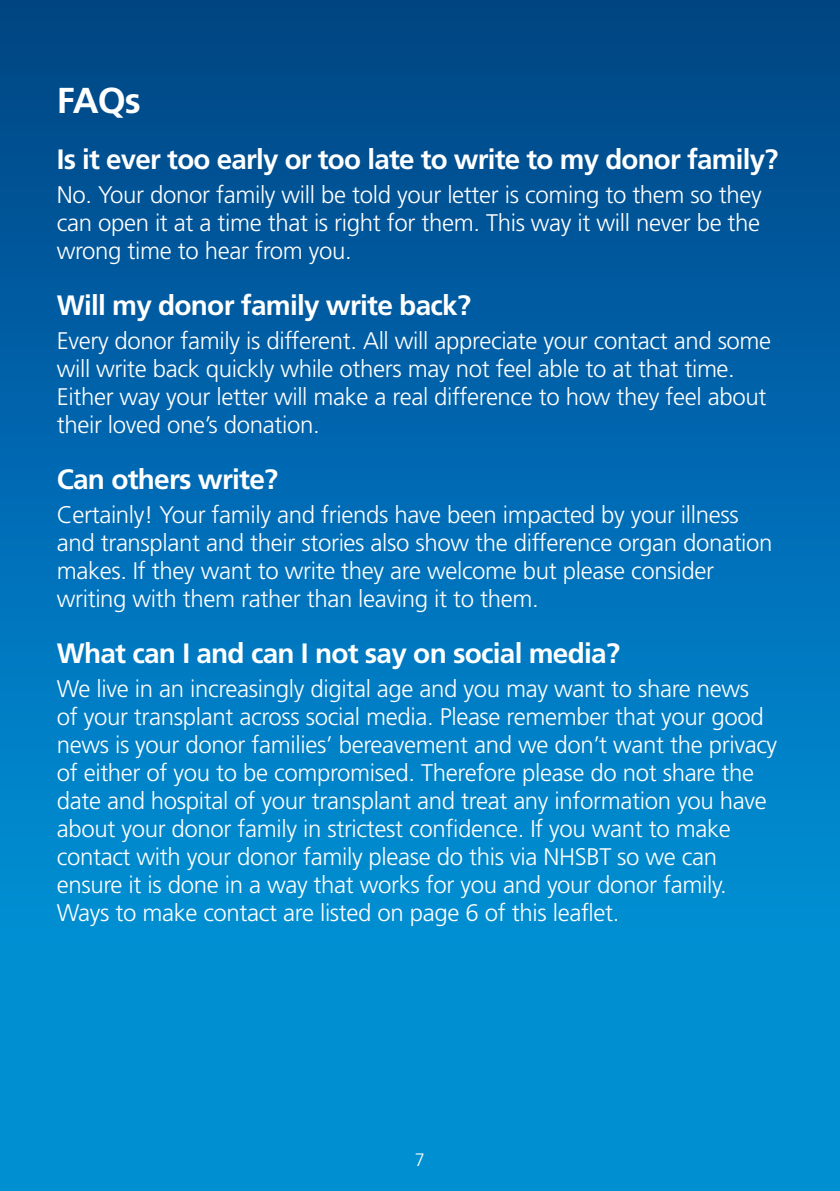
<style>
.page{position:relative;width:840px;height:1191px;background:#fff}
.page>*{position:absolute;margin:0;border:0;box-sizing:border-box;transform-origin:0 0}
.Sub_Headings{font:700 36px "Frutiger";color:#fff}
.sub_sub_head{font:700 28px "Frutiger";letter-spacing:-.025em;color:#fff}
.Body_Type{font:300 24px/28px "Frutiger";letter-spacing:-.015em;color:#fff}
.sub_sub_head-2{font:300 18px "Frutiger";color:#fff}
</style>
<div class="page">
<div style="left:0;top:0;width:839px;height:1191px;background:linear-gradient(to bottom,#00478b,#009de2)"></div>
<p class="Sub_Headings" style="left:57px;top:79px;width:85px">FAQs</p>
<p class="sub_sub_head" style="left:57px;top:143px;width:722px">Is it ever too early or too late to write to my donor family?</p>
<p class="Body_Type" style="left:57px;top:181px;width:706px;text-align:justify">No. Your donor family will be told your letter is coming to them so they can open it at a time that is right for them. This way it will never be the wrong time to hear from you.</p>
<p class="sub_sub_head" style="left:57px;top:289px;width:415px">Will my donor family write back?</p>
<p class="Body_Type" style="left:57px;top:327px;width:715px">Every donor family is different. All will appreciate your contact and some will write back quickly while others may not feel able to at that time.<br>Either way your letter will make a real difference to how they feel about their loved one’s donation.</p>
<p class="sub_sub_head" style="left:57px;top:463px;width:223px">Can others write?</p>
<p class="Body_Type" style="left:57px;top:501px;width:717px">Certainly! Your family and friends have been impacted by your illness and transplant and their stories also show the difference organ donation makes. If they want to write they are welcome but please consider writing with them rather than leaving it to them.</p>
<p class="sub_sub_head" style="left:57px;top:637px;width:564px">What can I and can I not say on social media?</p>
<p class="Body_Type" style="left:57px;top:674px;width:721px">We live in an increasingly digital age and you may want to share news<br>of your transplant across social media. Please remember that your good news is your donor families’ bereavement and we don’t want the privacy of either of you to be compromised. Therefore please do not share the date and hospital of your transplant and treat any information you have about your donor family in strictest confidence. If you want to make contact with your donor family please do this via NHSBT so we can ensure it is done in a way that works for you and your donor family.<br>Ways to make contact are listed on page 6 of this leaflet.</p>
<p class="sub_sub_head-2" style="left:415px;top:1149px;width:12px">7</p>
</div>
